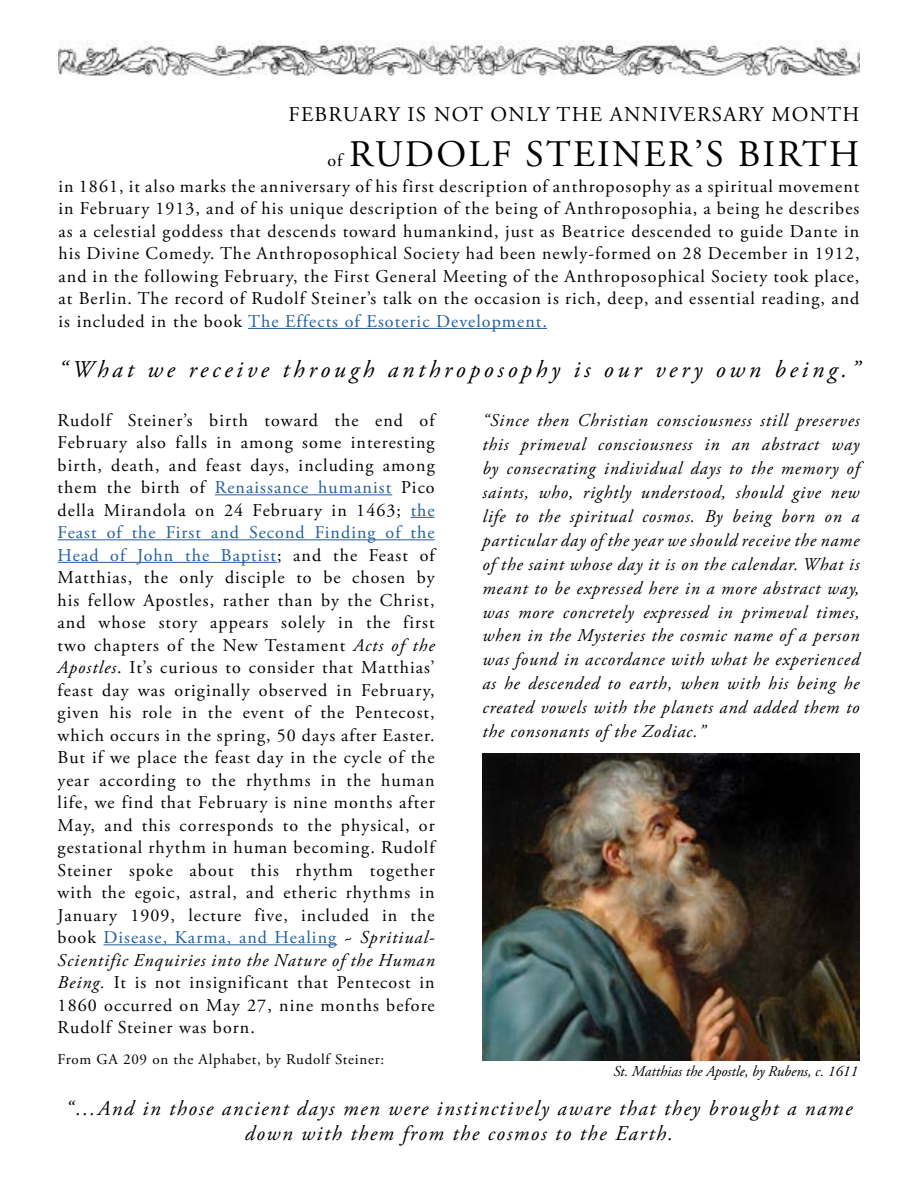
<style>
.page{position:relative;width:918px;height:1188px;background:#fff}
.page>*{position:absolute;margin:0;border:0;box-sizing:border-box;transform-origin:0 0}
.t1{font:37.5px "Adobe Garamond Pro";letter-spacing:.06em;color:#000}
.t2{font:italic 24px "Adobe Garamond Pro";letter-spacing:.16em;color:#000}
.t3{font:italic 21px/25.2px "Adobe Garamond Pro";letter-spacing:.08em;color:#000;text-align:center}
.t4{font:21px "Adobe Garamond Pro";letter-spacing:.06em;color:#000}
.t5{font:18px/22.5px "Adobe Garamond Pro";letter-spacing:.06em;color:#000;text-align:justify}
.t6{font:italic 18px/24px "Adobe Garamond Pro";letter-spacing:.05em;color:#000;text-align:justify}
.t7{font:15px "Adobe Garamond Pro";letter-spacing:.05em;color:#000}
.t8{font:italic 15px "Adobe Garamond Pro";color:#000}
.s1{font-size:18px}
.s2{color:#215e9e}
.s3{font-style:italic}
</style>
<div class="page">
<hr style="left:248px;top:328px;width:299px;height:1px;background:#215e9e">
<hr style="left:215px;top:494px;width:177px;height:1px;background:#215e9e">
<svg style="left:411px;top:517px;width:24px;height:1px"></svg>
<hr style="left:58px;top:539px;width:377px;height:1px;background:#215e9e">
<hr style="left:58px;top:562px;width:219px;height:1px;background:#215e9e">
<hr style="left:104px;top:944px;width:233px;height:1px;background:#215e9e">
<img style="left:58px;top:40px;width:802px;height:36px">
<img style="left:482px;top:753px;width:378px;height:307px">
<p class="t4" style="left:289px;top:102px;width:572px">FEBRUARY IS NOT ONLY THE ANNIVERSARY MONTH</p>
<h1 class="t1" style="left:327px;top:132px;width:534px"><span class="s1">of</span> RUDOLF STEINER’S BIRTH</h1>
<p class="t5" style="left:58px;top:175px;width:803px">in 1861, it also marks the anniversary of his first description of anthroposophy as a spiritual movement in February 1913, and of his unique description of the being of Anthroposophia, a being he describes as a celestial goddess that descends toward humankind, just as Beatrice descended to guide Dante in his Divine Comedy. The Anthroposophical Society had been newly-formed on 28 December in 1912, and in the following February, the First General Meeting of the Anthroposophical Society took place, at Berlin. The record of Rudolf Steiner’s talk on the occasion is rich, deep, and essential reading, and is included in the book <span class="s2">The Effects of Esoteric Development.</span></p>
<h2 class="t2" style="left:58px;top:355px;width:803px">“What we receive through anthroposophy is our very own being.”</h2>
<p class="t5" style="left:58px;top:409px;width:379px">Rudolf Steiner’s birth toward the end of February also falls in among some interesting birth, death, and feast days, including among them the birth of <span class="s2">Renaissance humanist</span> Pico della Mirandola on 24 February in 1463; <span class="s2">the Feast of the First and Second Finding of the Head of John the Baptist</span>; and the Feast of Matthias, the only disciple to be chosen by his fellow Apostles, rather than by the Christ, and whose story appears solely in the first two chapters of the New Testament <span class="s3">Acts of the Apostles</span>. It’s curious to consider that Matthias’ feast day was originally observed in February, given his role in the event of the Pentecost, which occurs in the spring, 50 days after Easter.<br>But if we place the feast day in the cycle of the year according to the rhythms in the human life, we find that February is nine months after May, and this corresponds to the physical, or gestational rhythm in human becoming. Rudolf Steiner spoke about this rhythm together with the egoic, astral, and etheric rhythms in January 1909, lecture five, included in the book <span class="s2">Disease, Karma, and Healing</span> ~ <span class="s3">Spritiual-Scientific Enquiries into the Nature of the Human Being.</span> It is not insignificant that Pentecost in 1860 occurred on May 27, nine months before Rudolf Steiner was born.</p>
<p class="t7" style="left:58px;top:1050px;width:328px">From GA 209 on the Alphabet, by Rudolf Steiner:</p>
<p class="t6" style="left:482px;top:408px;width:379px">“Since then Christian consciousness still preserves this primeval consciousness in an abstract way by consecrating individual days to the memory of saints, who, rightly understood, should give new life to the spiritual cosmos. By being born on a particular day of the year we should receive the name of the saint whose day it is on the calendar. What is meant to be expressed here in a more abstract way, was more concretely expressed in primeval times, when in the Mysteries the cosmic name of a person was found in accordance with what he experienced as he descended to earth, when with his being he created vowels with the planets and added them to the consonants of the Zodiac.”</p>
<p class="t8" style="left:614px;top:1062px;width:246px">St. Matthias the Apostle, by Rubens, c. 1611</p>
<p class="t3" style="left:66px;top:1096px;width:788px">“…And in those ancient days men were instinctively aware that they brought a name down with them from the cosmos to the Earth.</p>
</div>
